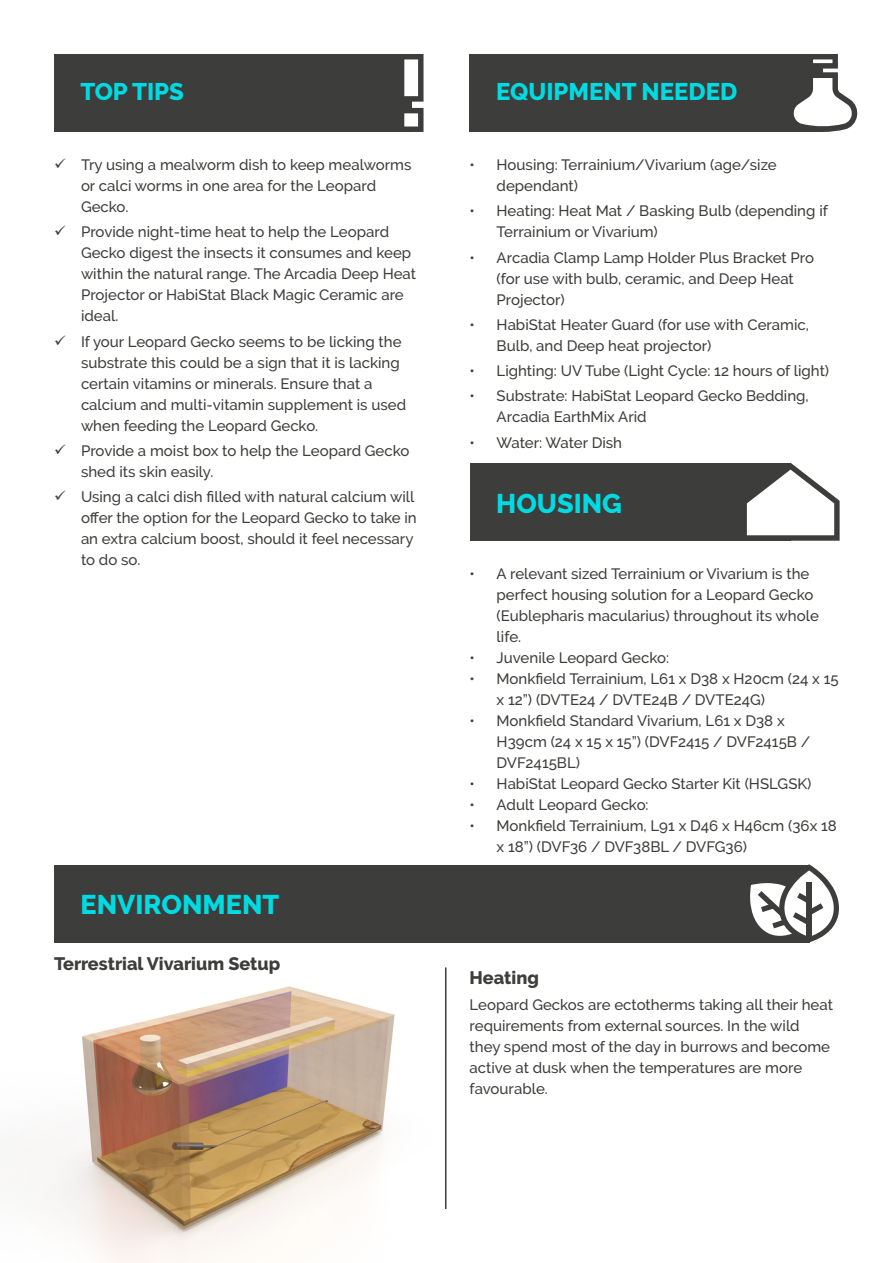
<style>
.page{position:relative;width:893px;height:1263px;background:#fff}
.page>*{position:absolute;margin:0;border:0;box-sizing:border-box;transform-origin:0 0}
.t1{font:800 27px "Raleway";color:#00dbe3}
.t2{font:800 24px "Raleway";color:#00dbe3}
.t3{font:800 18px "Raleway";color:#3d3d3b}
.t4{font:500 15px/21px "Raleway";color:#3d3d3b}
</style>
<div class="page">
<img style="left:16px;top:986px;width:379px;height:277px">
<div style="left:54px;top:54px;width:357px;height:78px;background:#3d3d3b"></div>
<div style="left:470px;top:54px;width:353px;height:78px;background:#3d3d3b"></div>
<div style="left:470px;top:463px;width:320px;height:78px;background:#3d3d3b"></div>
<svg style="left:404px;top:54px;width:19px;height:78px"></svg>
<svg style="left:793px;top:54px;width:65px;height:78px"></svg>
<svg style="left:746px;top:463px;width:94px;height:78px"></svg>
<div style="left:54px;top:865px;width:755px;height:78px;background:#3d3d3b"></div>
<svg style="left:750px;top:864px;width:89px;height:79px"></svg>
<hr style="left:445px;top:967px;width:1px;height:242px;background:#3d3d3b">
<p class="t2" style="left:81px;top:78px;width:105px">TOP TIPS</p>
<p class="t4" style="left:81px;top:154px;width:332px">Try using a mealworm dish to keep mealworms or calci worms in one area for the Leopard<br>Gecko.</p>
<p class="t4" style="left:81px;top:222px;width:337px">Provide night-time heat to help the Leopard Gecko digest the insects it consumes and keep within the natural range. The Arcadia Deep Heat Projector or HabiStat Black Magic Ceramic are ideal.</p>
<p class="t4" style="left:81px;top:331px;width:327px">If your Leopard Gecko seems to be licking the substrate this could be a sign that it is lacking certain vitamins or minerals. Ensure that a calcium and multi-vitamin supplement is used when feeding the Leopard Gecko.</p>
<p class="t4" style="left:81px;top:440px;width:330px">Provide a moist box to help the Leopard Gecko shed its skin easily.</p>
<p class="t4" style="left:81px;top:486px;width:337px">Using a calci dish filled with natural calcium will offer the option for the Leopard Gecko to take in an extra calcium boost, should it feel necessary to do so.</p>
<p class="t1" style="left:81px;top:889px;width:200px">ENVIRONMENT</p>
<p class="t3" style="left:54px;top:953px;width:228px">Terrestrial Vivarium Setup</p>
<p class="t2" style="left:496px;top:78px;width:243px">EQUIPMENT NEEDED</p>
<p class="t4" style="left:497px;top:154px;width:282px;text-indent:-27px">• Housing: Terrainium/Vivarium (age/size dependant)</p>
<p class="t4" style="left:497px;top:201px;width:333px;text-indent:-27px">• Heating: Heat Mat / Basking Bulb (depending if<br>Terrainium or Vivarium)</p>
<p class="t4" style="left:497px;top:247px;width:319px;text-indent:-27px">• Arcadia Clamp Lamp Holder Plus Bracket Pro (for use with bulb, ceramic, and Deep Heat<br>Projector)</p>
<p class="t4" style="left:497px;top:314px;width:314px;text-indent:-27px">• HabiStat Heater Guard (for use with Ceramic,<br>Bulb, and Deep heat projector)</p>
<p class="t4" style="left:470px;top:360px;width:361px">• Lighting: UV Tube (Light Cycle: 12 hours of light)</p>
<p class="t4" style="left:497px;top:386px;width:314px;text-indent:-27px">• Substrate: HabiStat Leopard Gecko Bedding,<br>Arcadia EarthMix Arid</p>
<p class="t4" style="left:470px;top:432px;width:154px">• Water: Water Dish</p>
<p class="t1" style="left:496px;top:488px;width:127px">HOUSING</p>
<p class="t4" style="left:497px;top:563px;width:324px;text-indent:-27px">• A relevant sized Terrainium or Vivarium is the perfect housing solution for a Leopard Gecko (Eublepharis macularius) throughout its whole life.</p>
<p class="t4" style="left:470px;top:647px;width:201px">• Juvenile Leopard Gecko:</p>
<p class="t4" style="left:497px;top:668px;width:344px;text-indent:-27px">• Monkfield Terrainium, L61 x D38 x H20cm (24 x 15 x 12”) (DVTE24 / DVTE24B / DVTE24G)</p>
<p class="t4" style="left:497px;top:710px;width:315px;text-indent:-27px">• Monkfield Standard Vivarium, L61 x D38 x<br>H39cm (24 x 15 x 15”) (DVF2415 / DVF2415B /<br>DVF2415BL)</p>
<p class="t4" style="left:470px;top:773px;width:343px">• HabiStat Leopard Gecko Starter Kit (HSLGSK)</p>
<p class="t4" style="left:470px;top:794px;width:181px">• Adult Leopard Gecko:</p>
<p class="t4" style="left:497px;top:815px;width:342px;text-indent:-27px">• Monkfield Terrainium, L91 x D46 x H46cm (36x 18 x 18”) (DVF36 / DVF38BL / DVFG36)</p>
<p class="t3" style="left:470px;top:968px;width:71px">Heating</p>
<p class="t4" style="left:470px;top:994px;width:365px">Leopard Geckos are ectotherms taking all their heat requirements from external sources. In the wild they spend most of the day in burrows and become active at dusk when the temperatures are more favourable.</p>
</div>
